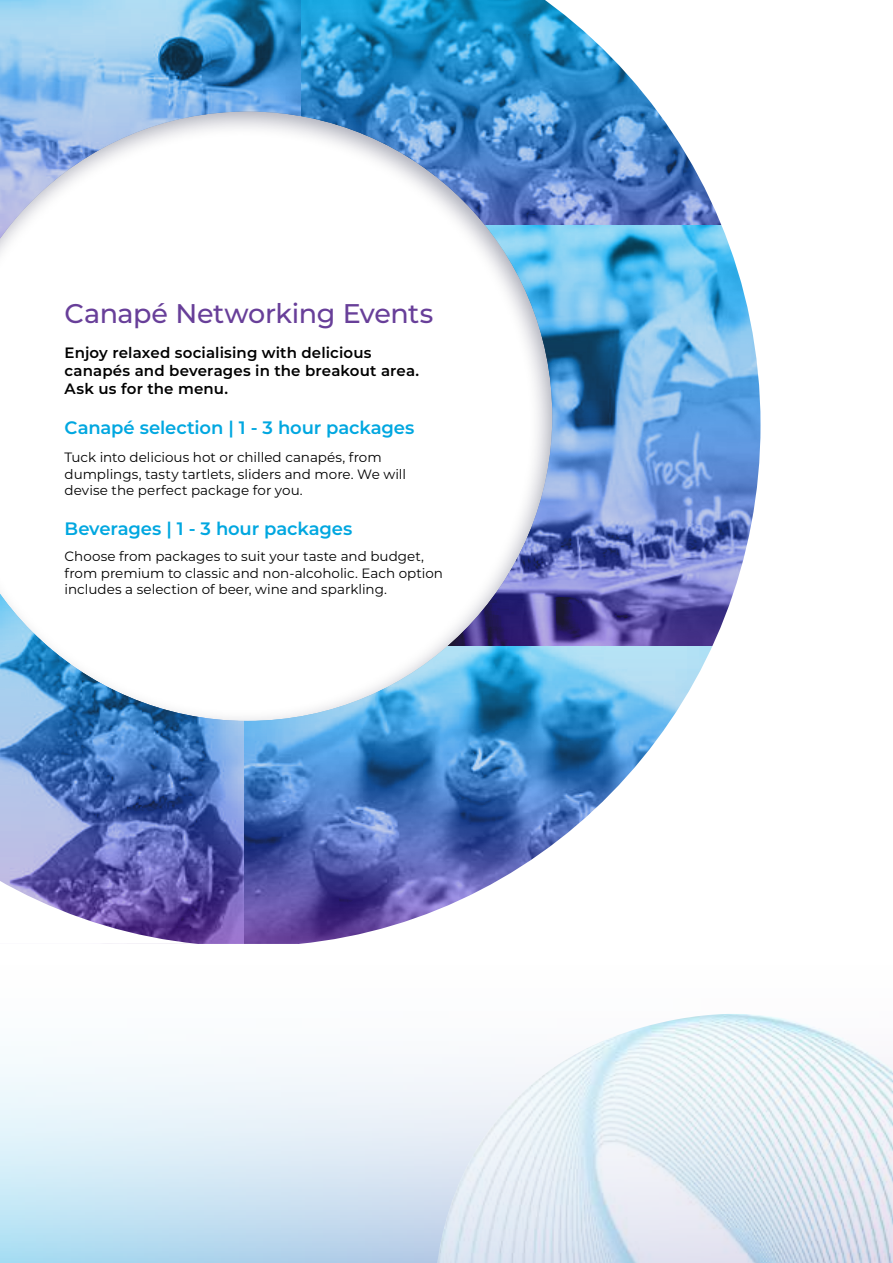
<style>
.page{position:relative;width:893px;height:1263px;background:#fff}
.page>*{position:absolute;margin:0;border:0;box-sizing:border-box;transform-origin:0 0}
.t1{font:500 27px "Montserrat";letter-spacing:-.015em;color:#683f99}
.t2{font:600 18px "Montserrat";letter-spacing:-.005em;color:#01a7e0}
.t3{font:600 15px/18px "Montserrat";letter-spacing:.01em;color:#000}
.t4{font:13.5px/16.5px "Montserrat";color:#000}
</style>
<div class="page">
<svg style="left:0;top:1064px;width:437px;height:199px"></svg>
<img style="left:437px;top:1014px;width:456px;height:249px">
<img style="left:0;top:0;width:761px;height:944px">
<div style="left:0;top:101px;width:565px;height:621px;background:#00072a;opacity:.35"></div>
<h1 class="t1" style="left:65px;top:295px;width:370px">Canapé Networking Events</h1>
<p class="t3" style="left:65px;top:343px;width:356px">Enjoy relaxed socialising with delicious canapés and beverages in the breakout area.<br>Ask us for the menu.</p>
<h2 class="t2" style="left:65px;top:414px;width:351px">Canapé selection | 1 - 3 hour packages</h2>
<p class="t4" style="left:65px;top:448px;width:343px">Tuck into delicious hot or chilled canapés, from dumplings, tasty tartlets, sliders and more. We will devise the perfect package for you.</p>
<h2 class="t2" style="left:65px;top:515px;width:289px">Beverages | 1 - 3 hour packages</h2>
<p class="t4" style="left:65px;top:547px;width:380px">Choose from packages to suit your taste and budget, from premium to classic and non-alcoholic. Each option includes a selection of beer, wine and sparkling.</p>
</div>
